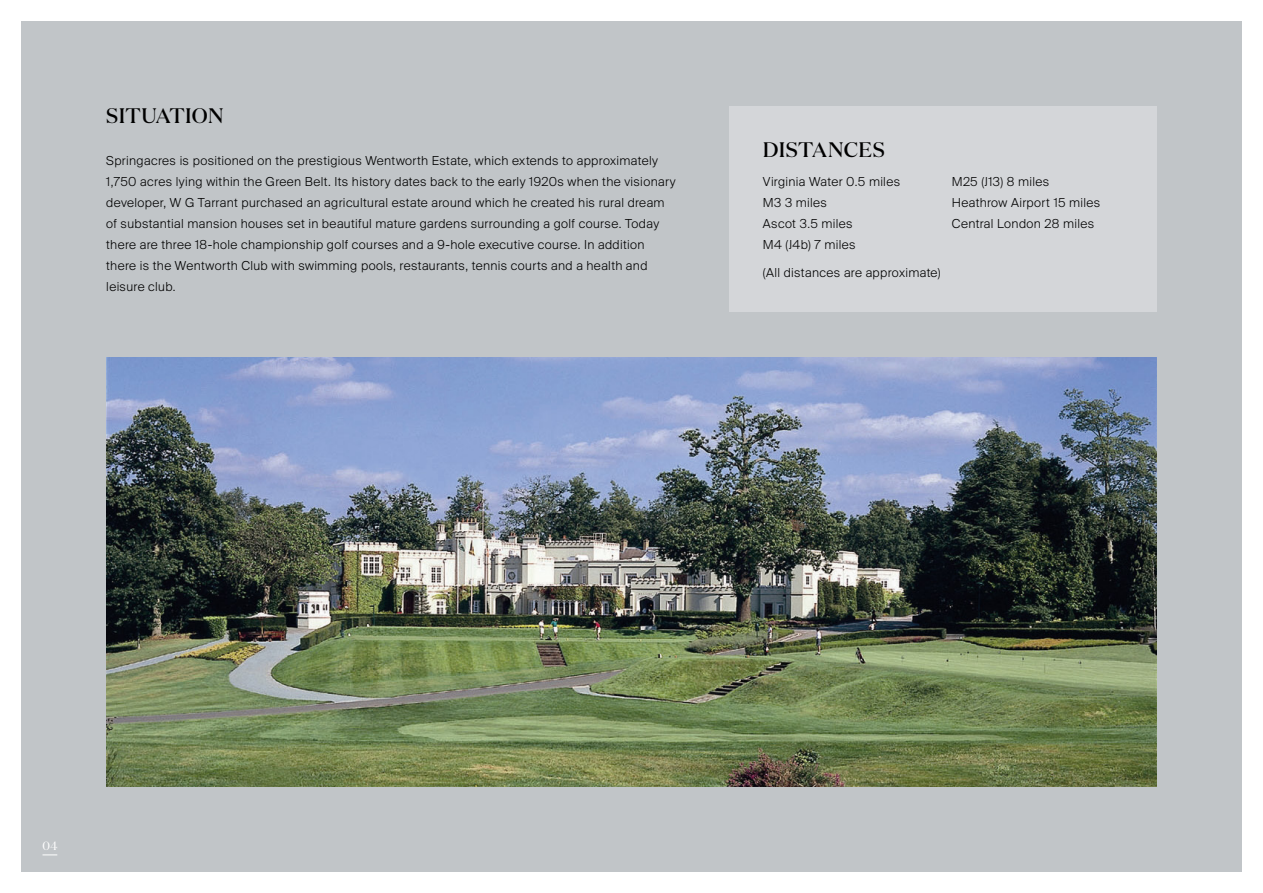
<style>
.page{position:relative;width:1263px;height:893px;background:#fff}
.page>*{position:absolute;margin:0;border:0;box-sizing:border-box;transform-origin:0 0}
.t1{font:500 21px "Domaine Disp";letter-spacing:.015em;color:#000}
.t2{font:300 13.5px/21px "Suisse BP Intl";letter-spacing:.025em;color:#000}
.t3{font:12px "Domaine Disp";color:#fff}
</style>
<div class="page">
<svg style="left:43px;top:855px;width:14px;height:1px"></svg>
<img style="left:106px;top:357px;width:1051px;height:430px">
<div style="left:729px;top:106px;width:428px;height:205px;background:#d4d6d9"></div>
<h1 class="t1" style="left:106px;top:102px;width:119px">SITUATION</h1>
<p class="t2" style="left:106px;top:150px;width:571px">Springacres is positioned on the prestigious Wentworth Estate, which extends to approximately 1,750 acres lying within the Green Belt. Its history dates back to the early 1920s when the visionary developer, W G Tarrant purchased an agricultural estate around which he created his rural dream of substantial mansion houses set in beautiful mature gardens surrounding a golf course. Today there are three 18-hole championship golf courses and a 9-hole executive course. In addition there is the Wentworth Club with swimming pools, restaurants, tennis courts and a health and leisure club.</p>
<h1 class="t1" style="left:763px;top:136px;width:123px">DISTANCES</h1>
<p class="t2" style="left:763px;top:171px;width:139px">Virginia Water 0.5 miles<br>M3 3 miles<br>Ascot 3.5 miles<br>M4 (J4b) 7 miles</p>
<p class="t2" style="left:952px;top:171px;width:150px">M25 (J13) 8 miles<br>Heathrow Airport 15 miles<br>Central London 28 miles</p>
<p class="t2" style="left:763px;top:262px;width:179px">(All distances are approximate)</p>
<p class="t3" style="left:43px;top:839px;width:16px">04</p>
</div>
